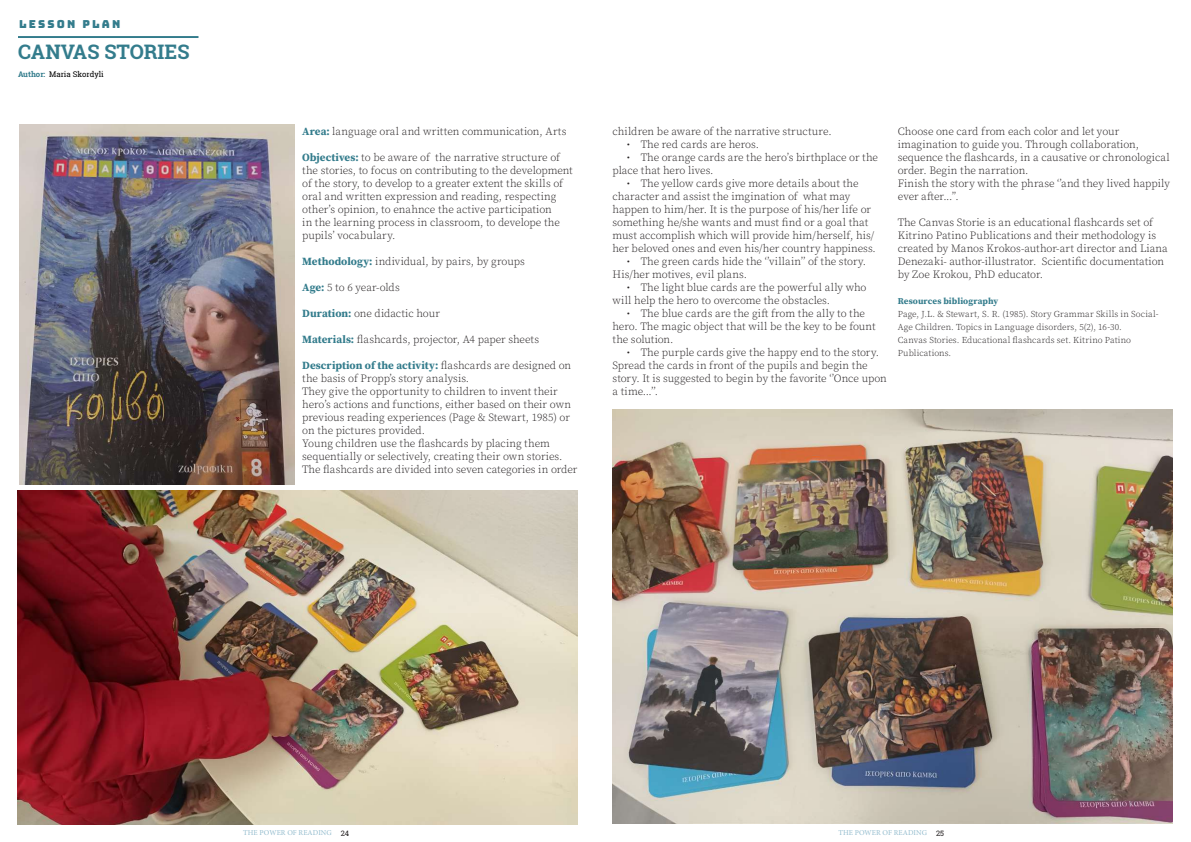
<style>
.page{position:relative;width:1191px;height:842px;background:#fff}
.page>*{position:absolute;margin:0;border:0;box-sizing:border-box;transform-origin:0 0}
.t1{font:700 20px "Roboto Slab";color:#337c8c}
.t2{font:300 11px/13px "Source Serif Pro";letter-spacing:-.005em;color:#231f20}
.t3{font:11px "Bungee";letter-spacing:.2em;color:#337c8c}
.t4{font:300 9px/13px "Source Serif Pro";letter-spacing:.01em;color:#231f20}
.t5{font:700 9px "Source Serif Pro";letter-spacing:.005em;color:#337c8c}
.t6{font:7.8px "Roboto Slab";color:#000}
.t7{font:7.4px "Minion Pro";letter-spacing:.01em;color:#93bcce}
.s1{font-weight:700;color:#337c8c}
.s2{font-family:"Roboto Slab";color:#231f20}
</style>
<div class="page">
<hr style="left:18px;top:36px;width:180px;height:2px;background:#337c8c">
<img style="left:17px;top:490px;width:560px;height:334px">
<img style="left:19px;top:125px;width:275px;height:359px">
<img style="left:612px;top:409px;width:560px;height:415px">
<p class="t3" style="left:19px;top:17px;width:103px">LESSON PLAN</p>
<h1 class="t1" style="left:18px;top:38px;width:173px">CANVAS STORIES</h1>
<p class="t6" style="left:18px;top:69px;width:87px"><span class="s1">Author:</span> Maria Skordyli</p>
<p class="t2" style="left:302px;top:125px;width:266px"><span class="s1">Area:</span> language oral and written communication, Arts</p>
<p class="t2" style="left:302px;top:151px;width:272px"><span class="s1">Objectives:</span> to be aware of the narrative structure of the stories, to focus on contributing to the development of the story, to develop to a greater extent the skills of oral and written expression and reading, respecting other’s opinion, to enahnce the active participation<br>in the learning process in classroom, to develope the pupils’ vocabulary.</p>
<p class="t2" style="left:302px;top:255px;width:224px"><span class="s1">Methodology:</span> individual, by pairs, by groups</p>
<p class="t2" style="left:302px;top:281px;width:99px"><span class="s1">Age:</span> 5 to 6 year-olds</p>
<p class="t2" style="left:302px;top:307px;width:139px"><span class="s1">Duration:</span> one didactic hour</p>
<p class="t2" style="left:302px;top:333px;width:238px"><span class="s1">Materials:</span> flashcards, projector, A4 paper sheets</p>
<p class="t2" style="left:302px;top:359px;width:276px"><span class="s1">Description of the activity:</span> flashcards are designed on the basis of Propp’s story analysis.<br>They give the opportunity to children to invent their hero’s actions and functions, either based on their own previous reading experiences (Page &amp; Stewart, 1985) or on the pictures provided.<br>Young children use the flashcards by placing them sequentially or selectively, creating their own stories.<br>The flashcards are divided into seven categories in order</p>
<p class="t2" style="left:612px;top:125px;width:221px">children be aware of the narrative structure.</p>
<p class="t2" style="left:626px;top:138px;width:134px">• The red cards are heros.</p>
<p class="t2" style="left:612px;top:151px;width:267px;text-indent:14px">• The orange cards are the hero’s birthplace or the place that hero lives.</p>
<p class="t2" style="left:612px;top:177px;width:265px;text-indent:14px">• The yellow cards give more details about the character and assist the imgination of what may happen to him/her. It is the purpose of his/her life or something he/she wants and must find or a goal that must accomplish which will provide him/herself, his/ her beloved ones and even his/her country happiness.</p>
<p class="t2" style="left:612px;top:255px;width:255px;text-indent:14px">• The green cards hide the ‘’villain’’ of the story.<br>His/her motives, evil plans.</p>
<p class="t2" style="left:612px;top:281px;width:255px;text-indent:14px">• The light blue cards are the powerful ally who will help the hero to overcome the obstacles.</p>
<p class="t2" style="left:612px;top:307px;width:265px;text-indent:14px">• The blue cards are the gift from the ally to the hero. The magic object that will be the key to be fount the solution.</p>
<p class="t2" style="left:612px;top:346px;width:276px;text-indent:14px">• The purple cards give the happy end to the story.<br>Spread the cards in front of the pupils and begin the story. It is suggested to begin by the favorite ‘’Once upon a time...’’.</p>
<p class="t2" style="left:897px;top:125px;width:274px">Choose one card from each color and let your imagination to guide you. Through collaboration, sequence the flashcards, in a causative or chronological order. Begin the narration.<br>Finish the story with the phrase ‘’and they lived happily ever after...’’.</p>
<p class="t2" style="left:897px;top:216px;width:272px">The Canvas Storie is an educational flashcards set of Kitrino Patino Publications and their methodology is created by Manos Krokos-author-art director and Liana Denezaki- author-illustrator. Scientific documentation by Zoe Krokou, PhD educator.</p>
<p class="t5" style="left:897px;top:295px;width:102px">Resources bibliography</p>
<p class="t4" style="left:897px;top:308px;width:262px">Page, J.L. &amp; Stewart, S. R. (1985). Story Grammar Skills in Social-Age Children. Topics in Language disorders, 5(2), 16-30.<br>Canvas Stories. Educational flashcards set. Kitrino Patino Publications.</p>
<p class="t7" style="left:243px;top:827px;width:107px">THE POWER OF READING <span class="s2">24</span></p>
<p class="t7" style="left:838px;top:827px;width:107px">THE POWER OF READING <span class="s2">25</span></p>
</div>
